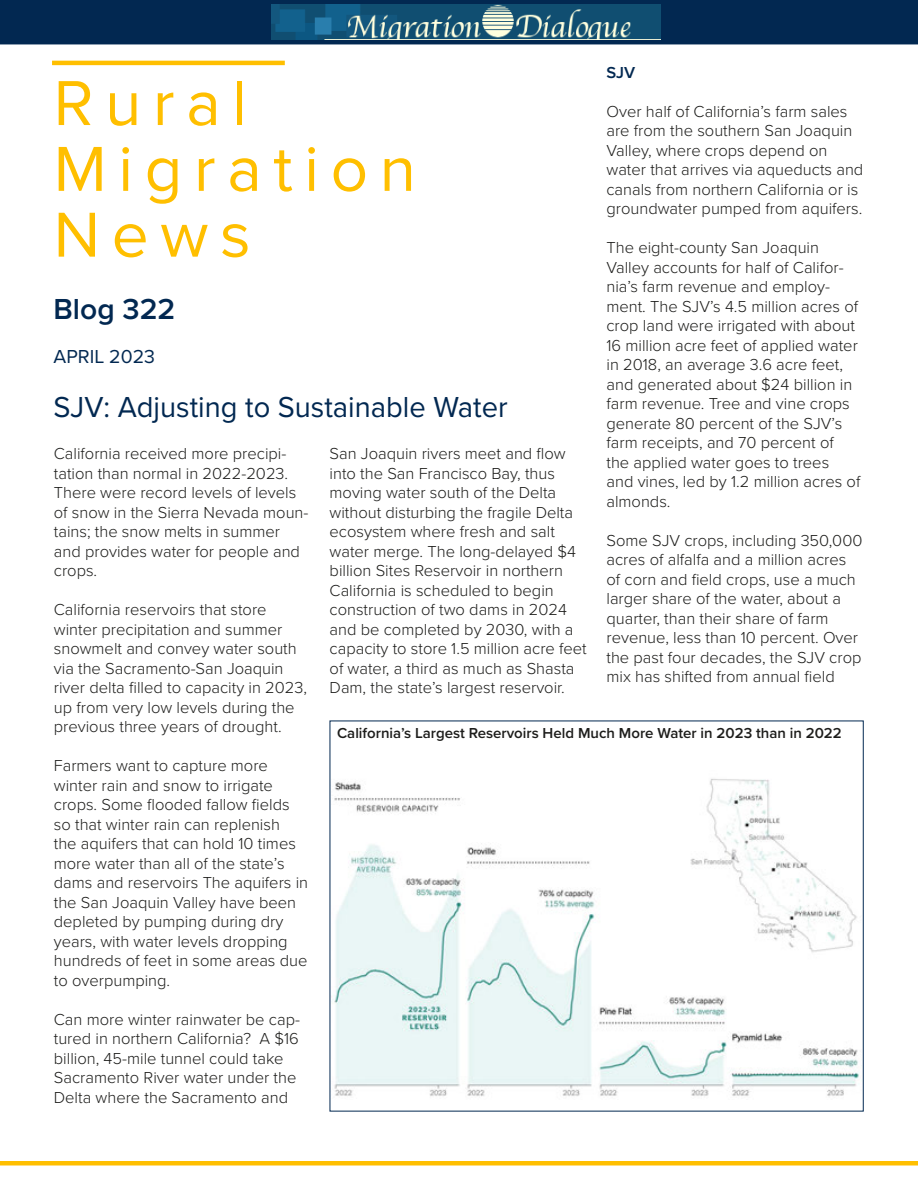
<style>
.page{position:relative;width:918px;height:1188px;background:#fff}
.page>*{position:absolute;margin:0;border:0;box-sizing:border-box;transform-origin:0 0}
.Magazine_Title{font:65.85px "Proxima Nova";letter-spacing:.175em;color:#ffbf00}
.Magazine_Title_Sub{font:30px "Proxima Nova";color:#022851}
.Magazine_Title_Sub-2{font:600 30px "Proxima Nova";color:#022851}
.Number_-_Issue_-_Pri{font:19.5px "Proxima Nova";color:#022851}
.Body_Text{font:300 16.5px/19.5px "Proxima Nova";color:#1d1d1b}
.Body_Text-2{font:600 16.5px "Proxima Nova";color:#022851}
.Article_Body__Palati{font:600 15px "Proxima Nova";color:#1d1d1b}
</style>
<div class="page">
<div style="left:0;top:0;width:918px;height:44px;background:#022851"></div>
<hr style="left:52px;top:61px;width:233px;height:4px;background:#ffbf00">
<div style="left:0;top:1161px;width:918px;height:5px;background:#ffbf00"></div>
<img style="left:272px;top:5px;width:389px;height:35px">
<img style="left:334px;top:779px;width:525px;height:318px">
<p class="Body_Text-2" style="left:606px;top:60px;width:30px">SJV</p>
<p class="Body_Text" style="left:606px;top:101px;width:258px">Over half of California’s farm sales are from the southern San Joaquin Valley, where crops depend on water that arrives via aqueducts and canals from northern California or is groundwater pumped from aquifers.</p>
<p class="Body_Text" style="left:606px;top:237px;width:255px">The eight-county San Joaquin<br>Valley accounts for half of Califor&shy;nia’s farm revenue and employ&shy;ment. The SJV’s 4.5 million acres of crop land were irrigated with about<br>16 million acre feet of applied water in 2018, an average 3.6 acre feet, and generated about $24 billion in farm revenue. Tree and vine crops generate 80 percent of the SJV’s farm receipts, and 70 percent of the applied water goes to trees<br>and vines, led by 1.2 million acres of almonds.</p>
<p class="Body_Text" style="left:606px;top:530px;width:257px">Some SJV crops, including 350,000 acres of alfalfa and a million acres of corn and field crops, use a much larger share of the water, about a quarter, than their share of farm revenue, less than 10 percent. Over the past four decades, the SJV crop mix has shifted from annual field</p>
<p class="Magazine_Title" style="left:54px;top:54px;width:195px">Rural</p>
<p class="Magazine_Title" style="left:54px;top:120px;width:364px">Migration</p>
<p class="Magazine_Title" style="left:54px;top:186px;width:199px">News</p>
<p class="Magazine_Title_Sub-2" style="left:54px;top:287px;width:123px">Blog 322</p>
<p class="Number_-_Issue_-_Pri" style="left:54px;top:341px;width:103px">APRIL 2023</p>
<p class="Magazine_Title_Sub" style="left:54px;top:385px;width:456px">SJV: Adjusting to Sustainable Water</p>
<p class="Body_Text" style="left:54px;top:443px;width:256px">California received more precipi&shy;tation than normal in 2022-2023.<br>There were record levels of levels of snow in the Sierra Nevada moun&shy;tains; the snow melts in summer and provides water for people and crops.</p>
<p class="Body_Text" style="left:54px;top:599px;width:255px">California reservoirs that store winter precipitation and summer snowmelt and convey water south via the Sacramento-San Joaquin river delta filled to capacity in 2023, up from very low levels during the previous three years of drought.</p>
<p class="Body_Text" style="left:54px;top:755px;width:256px">Farmers want to capture more winter rain and snow to irrigate crops. Some flooded fallow fields so that winter rain can replenish<br>the aquifers that can hold 10 times more water than all of the state’s dams and reservoirs The aquifers in the San Joaquin Valley have been depleted by pumping during dry years, with water levels dropping hundreds of feet in some areas due to overpumping.</p>
<p class="Body_Text" style="left:54px;top:1009px;width:248px">Can more winter rainwater be cap&shy;tured in northern California? A $16 billion, 45-mile tunnel could take Sacramento River water under the Delta where the Sacramento and</p>
<p class="Body_Text" style="left:330px;top:443px;width:259px">San Joaquin rivers meet and flow into the San Francisco Bay, thus moving water south of the Delta without disturbing the fragile Delta ecosystem where fresh and salt water merge. The long-delayed $4 billion Sites Reservoir in northern California is scheduled to begin construction of two dams in 2024 and be completed by 2030, with a capacity to store 1.5 million acre feet of water, a third as much as Shasta Dam, the state’s largest reservoir.</p>
<p class="Article_Body__Palati" style="left:337px;top:722px;width:506px">California’s Largest Reservoirs Held Much More Water in 2023 than in 2022</p>
</div>
